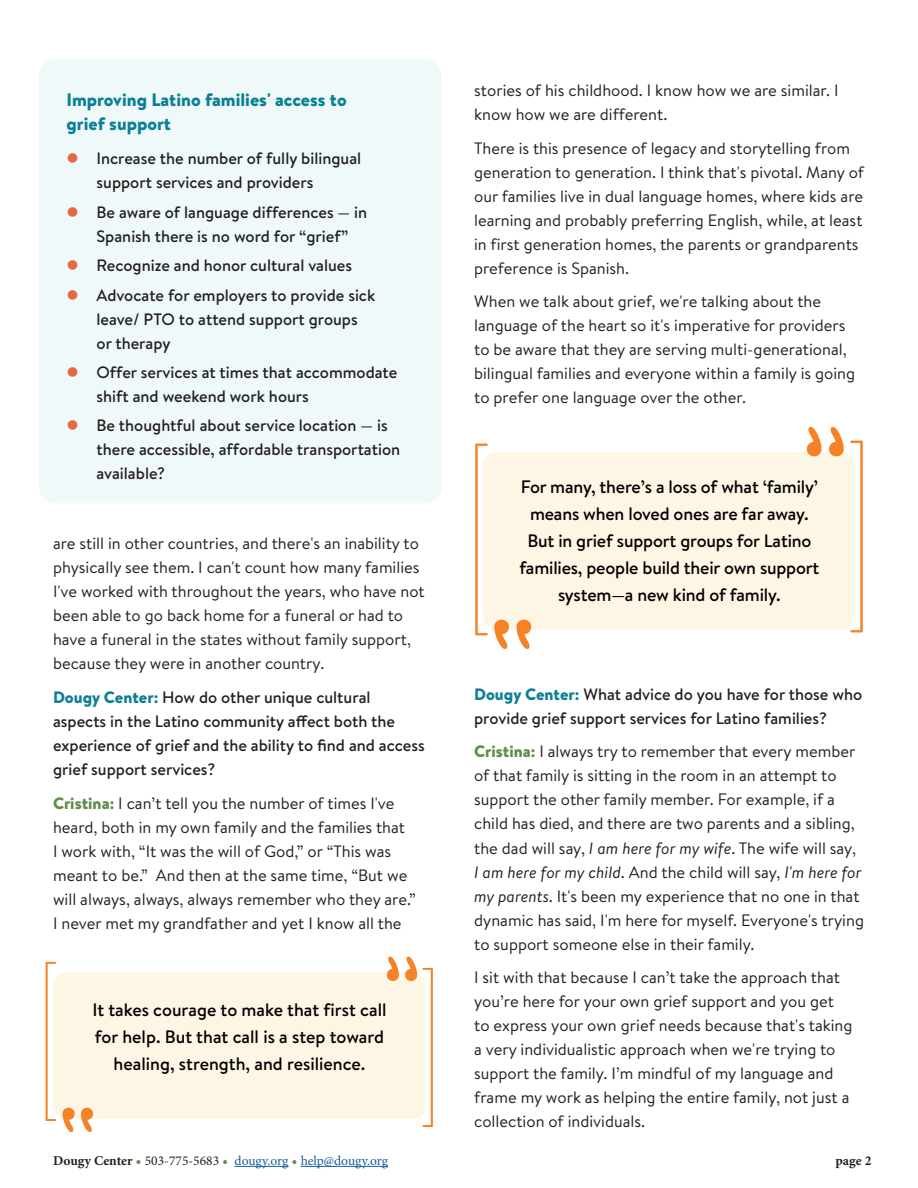
<style>
.page{position:relative;width:918px;height:1188px;background:#fff}
.page>*{position:absolute;margin:0;border:0;box-sizing:border-box;transform-origin:0 0}
.t1{font:500 18px/27px "Brandon Text";letter-spacing:-.01em;color:#000;text-align:center}
.t2{font:900 18px/24px "Brandon Text";color:#0b8095}
.t3{font:16.5px/24px "Brandon Text";color:#231f20}
.t4{font:500 16.5px/24px "Brandon Text";color:#231f20}
.t5{font:13.5px "Minion Pro";color:#175d9e}
.t6{font:700 13.5px "Minion Pro";color:#231f20}
.s1{color:#e46947}
.s2{font-weight:900;color:#0b8095}
.s3{font-weight:900;color:#5f8e4a}
.s4{font-style:italic}
.s5{font-weight:700;color:#fff}
.s6{font-weight:700;color:#231f20}
.s7{color:#5f8e4a}
.s8{color:#231f20}
</style>
<div class="page">
<div style="left:39px;top:59px;width:403px;height:444px;background:#f0f9f9;border-radius:18px"></div>
<hr style="left:235px;top:1166px;width:53px;height:1px;background:#175d9e">
<hr style="left:301px;top:1166px;width:87px;height:1px;background:#175d9e">
<div style="left:54px;top:973px;width:371px;height:146px;background:#fef6e4;border-radius:13px"></div>
<img style="left:45px;top:961px;width:56px;height:171px">
<img style="left:369px;top:956px;width:64px;height:211px">
<div style="left:483px;top:452px;width:372px;height:177px;background:#fef6e4;border-radius:13px"></div>
<img style="left:806px;top:427px;width:57px;height:206px">
<img style="left:475px;top:443px;width:57px;height:206px">
<p class="t2" style="left:67px;top:87px;width:282px">Improving Latino families' access to grief support</p>
<p class="t4" style="left:97px;top:146px;width:266px;text-indent:-30px"><span class="s1">●</span> Increase the number of fully bilingual support services and providers</p>
<p class="t4" style="left:97px;top:200px;width:272px;text-indent:-30px"><span class="s1">●</span> Be aware of language differences — in<br>Spanish there is no word for “grief”</p>
<p class="t4" style="left:67px;top:253px;width:287px"><span class="s1">●</span> Recognize and honor cultural values</p>
<p class="t4" style="left:97px;top:283px;width:280px;text-indent:-30px"><span class="s1">●</span> Advocate for employers to provide sick leave/ PTO to attend support groups or therapy</p>
<p class="t4" style="left:97px;top:360px;width:302px;text-indent:-30px"><span class="s1">●</span> Offer services at times that accommodate shift and weekend work hours</p>
<p class="t4" style="left:97px;top:413px;width:305px;text-indent:-30px"><span class="s1">●</span> Be thoughtful about service location — is there accessible, affordable transportation available?</p>
<p class="t3" style="left:53px;top:531px;width:373px">are still in other countries, and there's an inability to physically see them. I can't count how many families I've worked with throughout the years, who have not been able to go back home for a funeral or had to have a funeral in the states without family support, because they were in another country.</p>
<p class="t4" style="left:53px;top:685px;width:373px"><span class="s2">Dougy Center:</span> How do other unique cultural aspects in the Latino community affect both the experience of grief and the ability to find and access grief support services?</p>
<p class="t3" style="left:53px;top:791px;width:365px"><span class="s3">Cristina:</span> I can’t tell you the number of times I've heard, both in my own family and the families that<br>I work with, “It was the will of God,” or “This was meant to be.” And then at the same time, “But we will always, always, always remember who they are.” I never met my grandfather and yet I know all the</p>
<p class="t1" style="left:93px;top:996px;width:295px">It takes courage to make that first call for help. But that call is a step toward healing, strength, and resilience.</p>
<p class="t3" style="left:474px;top:78px;width:366px">stories of his childhood. I know how we are similar. I know how we are different.</p>
<p class="t3" style="left:474px;top:135px;width:391px">There is this presence of legacy and storytelling from generation to generation. I think that's pivotal. Many of our families live in dual language homes, where kids are learning and probably preferring English, while, at least in first generation homes, the parents or grandparents preference is Spanish.</p>
<p class="t3" style="left:474px;top:289px;width:383px">When we talk about grief, we're talking about the language of the heart so it's imperative for providers to be aware that they are serving multi-generational, bilingual families and everyone within a family is going to prefer one language over the other.</p>
<p class="t1" style="left:519px;top:473px;width:302px">For many, there’s a loss of what ‘family’ means when loved ones are far away.<br>But in grief support groups for Latino families, people build their own support system—a new kind of family.</p>
<p class="t4" style="left:474px;top:682px;width:390px"><span class="s2">Dougy Center:</span> What advice do you have for those who provide grief support services for Latino families?</p>
<p class="t3" style="left:474px;top:739px;width:391px"><span class="s3">Cristina:</span> I always try to remember that every member of that family is sitting in the room in an attempt to support the other family member. For example, if a child has died, and there are two parents and a sibling, the dad will say, <span class="s4">I am here for my wife</span>. The wife will say, <span class="s4">I am here for my child</span>. And the child will say, <span class="s4">I'm here for my parents</span>. It's been my experience that no one in that dynamic has said, I'm here for myself. Everyone's trying to support someone else in their family.</p>
<p class="t3" style="left:474px;top:965px;width:380px">I sit with that because I can’t take the approach that you’re here for your own grief support and you get to express your own grief needs because that's taking a very individualistic approach when we're trying to support the family. I’m mindful of my language and frame my work as helping the entire family, not just a collection of individuals.</p>
<p class="t5" style="left:29px;top:1152px;width:360px"><span class="s5">The</span> <span class="s6">Dougy Center</span> <span class="s7">•</span> <span class="s8">503-775-5683</span> <span class="s7">•</span> dougy.org <span class="s7">•</span> help@dougy.org</p>
<p class="t6" style="left:835px;top:1151px;width:38px">page 2</p>
</div>
